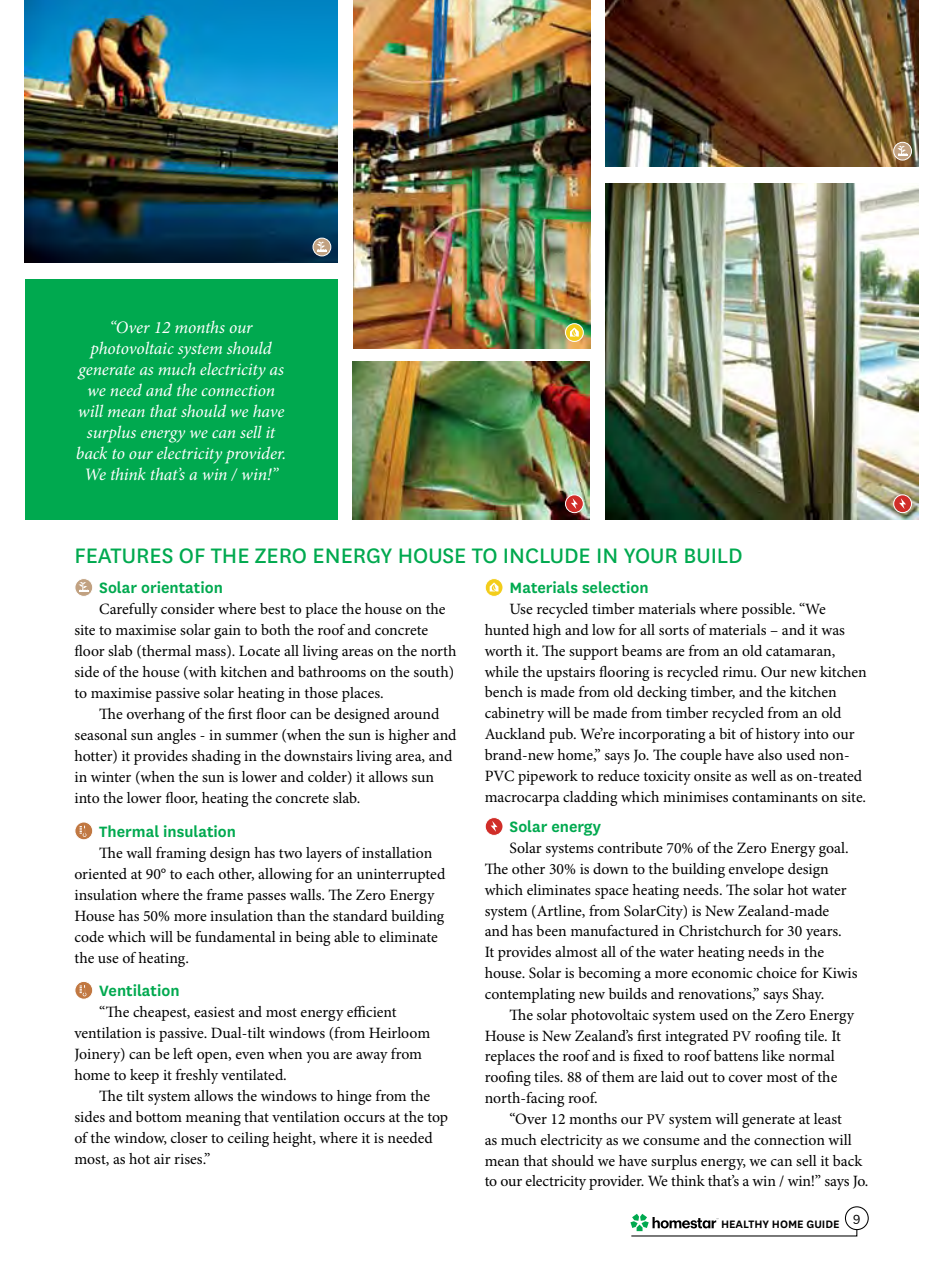
<style>
.page{position:relative;width:943px;height:1265px;background:#fff}
.page>*{position:absolute;margin:0;border:0;box-sizing:border-box;transform-origin:0 0}
.t1{font:24.5px "National";color:#00a94f}
.t2{font:italic 17.5px/21px "Minion Pro";letter-spacing:-.005em;color:#fff;text-align:center}
.t3{font:600 17.5px "National";color:#00a94f}
.t4{font:15.75px/20.8px "Minion Pro";color:#000}
.t5{font:14.7px "National";color:#000}
.t6{font:600 12.6px "National";color:#000}
.s1{font-size:14.88px}
</style>
<div class="page">
<div style="left:845px;top:1206px;width:23px;height:24px;border:1px solid #000;border-radius:50%"></div>
<svg style="left:630px;top:1214px;width:227px;height:23px"></svg>
<svg style="left:74px;top:578px;width:19px;height:19px"></svg>
<svg style="left:78px;top:582px;width:11px;height:10px"></svg>
<svg style="left:75px;top:822px;width:18px;height:18px"></svg>
<div style="left:74px;top:822px;width:19px;height:18px;border:1px solid #fff;border-radius:50%"></div>
<svg style="left:80px;top:826px;width:6px;height:11px"></svg>
<svg style="left:74px;top:981px;width:19px;height:19px"></svg>
<svg style="left:80px;top:985px;width:6px;height:11px"></svg>
<svg style="left:485px;top:578px;width:18px;height:19px"></svg>
<svg style="left:489px;top:582px;width:9px;height:10px"></svg>
<svg style="left:485px;top:817px;width:18px;height:19px"></svg>
<svg style="left:490px;top:821px;width:7px;height:11px"></svg>
<img style="left:605px;top:184px;width:313px;height:335px">
<div style="left:25px;top:279px;width:312px;height:240px;background:#00a94f"></div>
<img style="left:25px;top:0;width:312px;height:263px">
<img style="left:353px;top:0;width:237px;height:348px">
<img style="left:353px;top:362px;width:237px;height:157px">
<img style="left:605px;top:0;width:313px;height:167px">
<svg style="left:312px;top:238px;width:19px;height:18px"></svg>
<svg style="left:316px;top:241px;width:11px;height:10px"></svg>
<svg style="left:893px;top:142px;width:19px;height:19px"></svg>
<svg style="left:897px;top:145px;width:10px;height:10px"></svg>
<svg style="left:565px;top:323px;width:18px;height:19px"></svg>
<svg style="left:570px;top:327px;width:9px;height:10px"></svg>
<svg style="left:565px;top:494px;width:18px;height:19px"></svg>
<svg style="left:571px;top:498px;width:7px;height:11px"></svg>
<svg style="left:893px;top:494px;width:19px;height:19px"></svg>
<svg style="left:899px;top:498px;width:7px;height:11px"></svg>
<p class="t2" style="left:76px;top:317px;width:212px">“Over 12 months our photovoltaic system should generate as much electricity as we need and the connection will mean that should we have surplus energy we can sell it back to our electricity provider.<br>We think that’s a win / win!”</p>
<h1 class="t1" style="left:74px;top:539px;width:292px">FEATURES OF THE ZERO ENERGY</h1>
<h1 class="t1" style="left:398px;top:539px;width:118px">HOUSE TO INCL</h1>
<h1 class="t1" style="left:550px;top:539px;width:191px">UDE IN YOUR BUILD</h1>
<p class="t3" style="left:509px;top:576px;width:140px">M aterials selection</p>
<p class="t4" style="left:485px;top:599px;width:383px;text-indent:25px">Use recycled timber materials where possible. “We hunted high and low for all sorts of materials – and it was worth it. The support beams are from an old catamaran, while the upstairs flooring is recycled rimu. Our new kitchen bench is made from old decking timber, and the kitchen cabinetry will be made from timber recycled from an old Auckland pub. We’re incorporating a bit of history into our brand-new home,” says Jo. The couple have also used non-PVC pipework to reduce toxicity onsite as well as on-treated macrocarpa cladding which minimises contaminants on site.</p>
<p class="t3" style="left:509px;top:815px;width:93px">Solar energy</p>
<p class="t4" style="left:485px;top:838px;width:374px;text-indent:25px">Solar systems contribute 70% of the Zero Energy goal.<br>The other 30% is down to the building envelope design which eliminates space heating needs. The solar hot water system (Artline, from SolarCity) is New Zealand-made<br>and has been manufactured in Christchurch for 30 years.<br>It provides almost all of the water heating needs in the house. Solar is becoming a more economic choice for Kiwis contemplating new builds and renovations,” says Shay.</p>
<p class="t4" style="left:485px;top:1005px;width:371px;text-indent:25px">The solar photovoltaic system used on the Zero Energy House is New Zealand’s first integrated <span class="s1">PV</span> roofing tile. It replaces the roof and is fixed to roof battens like normal roofing tiles. 88 of them are laid out to cover most of the north-facing roof.</p>
<p class="t4" style="left:485px;top:1109px;width:385px;text-indent:25px">“Over 12 months our <span class="s1">PV</span> system will generate at least<br>as much electricity as we consume and the connection will mean that should we have surplus energy, we can sell it back to our electricity provider. We think that’s a win / win!” says Jo.</p>
<p class="t3" style="left:99px;top:576px;width:125px">Solar orientation</p>
<p class="t4" style="left:74px;top:599px;width:383px;text-indent:25px">Carefully consider where best to place the house on the site to maximise solar gain to both the roof and concrete floor slab (thermal mass). Locate all living areas on the north side of the house (with kitchen and bathrooms on the south) to maximise passive solar heating in those places.</p>
<p class="t4" style="left:74px;top:704px;width:383px;text-indent:25px">The overhang of the first floor can be designed around seasonal sun angles - in summer (when the sun is higher and hotter) it provides shading in the downstairs living area, and in winter (when the sun is lower and colder) it allows sun into the lower floor, heating the concrete slab.</p>
<p class="t3" style="left:99px;top:819px;width:138px">Thermal insulation</p>
<p class="t4" style="left:74px;top:843px;width:372px;text-indent:25px">The wall framing design has two layers of installation oriented at 90° to each other, allowing for an uninterrupted insulation where the frame passes walls. The Zero Energy House has 50% more insulation than the standard building code which will be fundamental in being able to eliminate the use of heating.</p>
<p class="t3" style="left:99px;top:979px;width:82px">Ventilation</p>
<p class="t4" style="left:74px;top:1002px;width:357px;text-indent:25px">“The cheapest, easiest and most energy efficient ventilation is passive. Dual-tilt windows (from Heirloom Joinery) can be left open, even when you are away from home to keep it freshly ventilated.</p>
<p class="t4" style="left:74px;top:1086px;width:375px;text-indent:25px">The tilt system allows the windows to hinge from the sides and bottom meaning that ventilation occurs at the top of the window, closer to ceiling height, where it is needed most, as hot air rises.”</p>
<p class="t6" style="left:721px;top:1216px;width:120px">HEALTHY HOME GUIDE</p>
<p class="t5" style="left:853px;top:1208px;width:9px">9</p>
</div>
